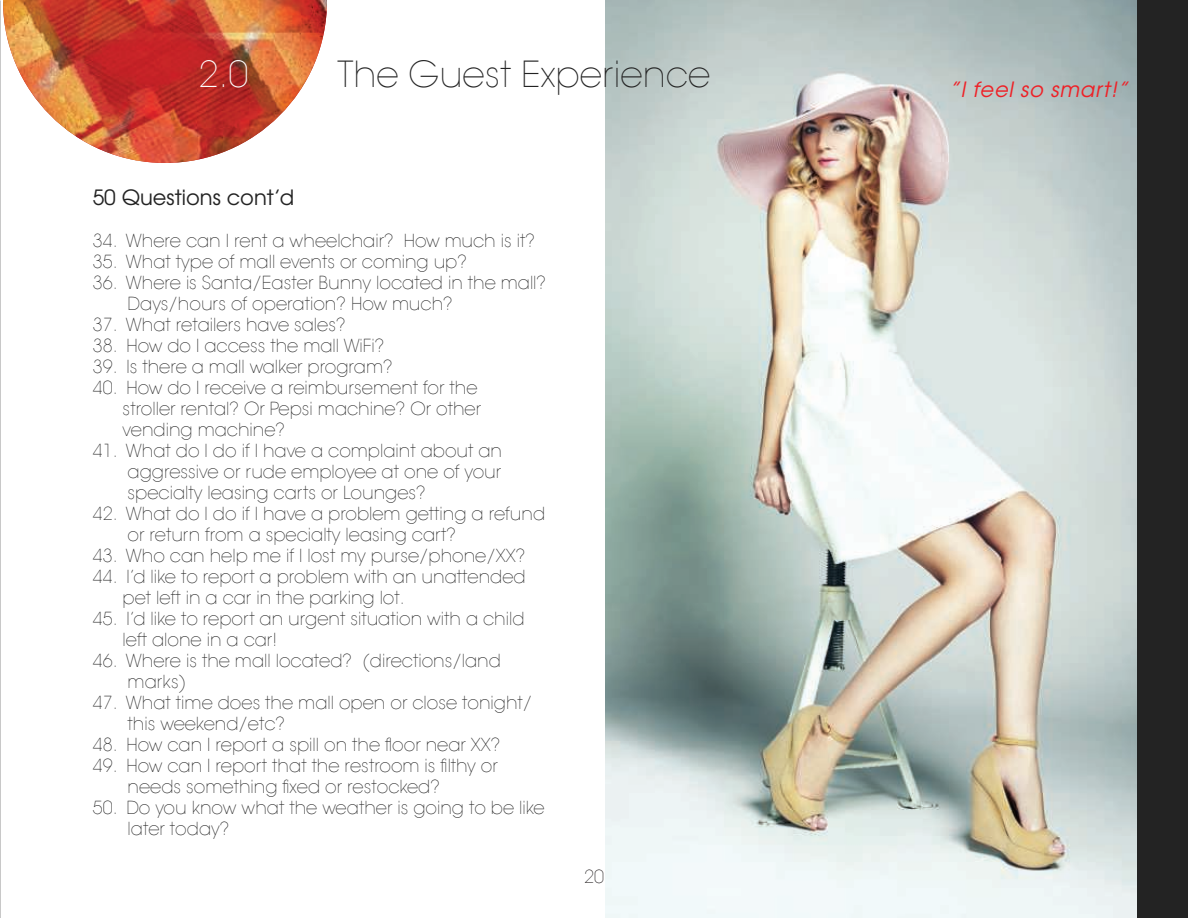
<style>
.page{position:relative;width:1188px;height:918px;background:#fff}
.page>*{position:absolute;margin:0;border:0;box-sizing:border-box;transform-origin:0 0}
.t1{font:200 36px "Avant Garde LT";color:#232323}
.t2{font:200 36px "Avant Garde LT";color:#fff}
.t3{font:21px "Te X Gyre Adventor";color:#232323}
.t4{font:italic 21px "Te X Gyre Adventor";letter-spacing:.04em;color:#ee2026}
.t5{font:200 18px/21px "Avant Garde LT";color:#232323}
.t6{font:200 18px "Avant Garde LT";color:#231f20}
</style>
<div class="page">
<img style="left:3px;top:0;width:324px;height:163px">
<img style="left:605px;top:0;width:532px;height:918px">
<div style="left:1137px;top:0;width:51px;height:918px;background:#232323"></div>
<h1 class="t2" style="left:199px;top:53px;width:51px">2.0</h1>
<h1 class="t1" style="left:337px;top:53px;width:374px">The Guest Experience</h1>
<p class="t3" style="left:93px;top:180px;width:203px">50 Questions cont’d</p>
<p class="t5" style="left:93px;top:230px;width:444px">34. Where can I rent a wheelchair? How much is it?</p>
<p class="t5" style="left:93px;top:251px;width:376px">35. What type of mall events or coming up?</p>
<p class="t5" style="left:128px;top:272px;width:420px;text-indent:-35px">36. Where is Santa/Easter Bunny located in the mall?<br>Days/hours of operation? How much?</p>
<p class="t5" style="left:93px;top:314px;width:255px">37. What retailers have sales?</p>
<p class="t5" style="left:93px;top:335px;width:293px">38. How do I access the mall WiFi?</p>
<p class="t5" style="left:93px;top:356px;width:302px">39. Is there a mall walker program?</p>
<p class="t5" style="left:123px;top:377px;width:360px;text-indent:-30px">40. How do I receive a reimbursement for the stroller rental? Or Pepsi machine? Or other vending machine?</p>
<p class="t5" style="left:128px;top:440px;width:376px;text-align:justify;text-indent:-35px">41. What do I do if I have a complaint about an aggressive or rude employee at one of your specialty leasing carts or Lounges?</p>
<p class="t5" style="left:128px;top:503px;width:419px;text-indent:-35px">42. What do I do if I have a problem getting a refund or return from a specialty leasing cart?</p>
<p class="t5" style="left:93px;top:545px;width:434px">43. Who can help me if I lost my purse/phone/XX?</p>
<p class="t5" style="left:123px;top:566px;width:405px;text-indent:-30px">44. I’d like to report a problem with an unattended pet left in a car in the parking lot.</p>
<p class="t5" style="left:123px;top:608px;width:403px;text-indent:-30px">45. I’d like to report an urgent situation with a child left alone in a car!</p>
<p class="t5" style="left:128px;top:650px;width:375px;text-indent:-35px">46. Where is the mall located? (directions/land marks)</p>
<p class="t5" style="left:128px;top:692px;width:406px;text-indent:-35px">47. What time does the mall open or close tonight/ this weekend/etc?</p>
<p class="t5" style="left:93px;top:734px;width:409px">48. How can I report a spill on the floor near XX?</p>
<p class="t5" style="left:128px;top:755px;width:372px;text-indent:-35px">49. How can I report that the restroom is filthy or needs something fixed or restocked?</p>
<p class="t5" style="left:128px;top:797px;width:419px;text-indent:-35px">50. Do you know what the weather is going to be like later today?</p>
<p class="t6" style="left:584px;top:866px;width:21px">20</p>
<p class="t4" style="left:950px;top:73px;width:180px">”I feel so smart!”</p>
</div>
